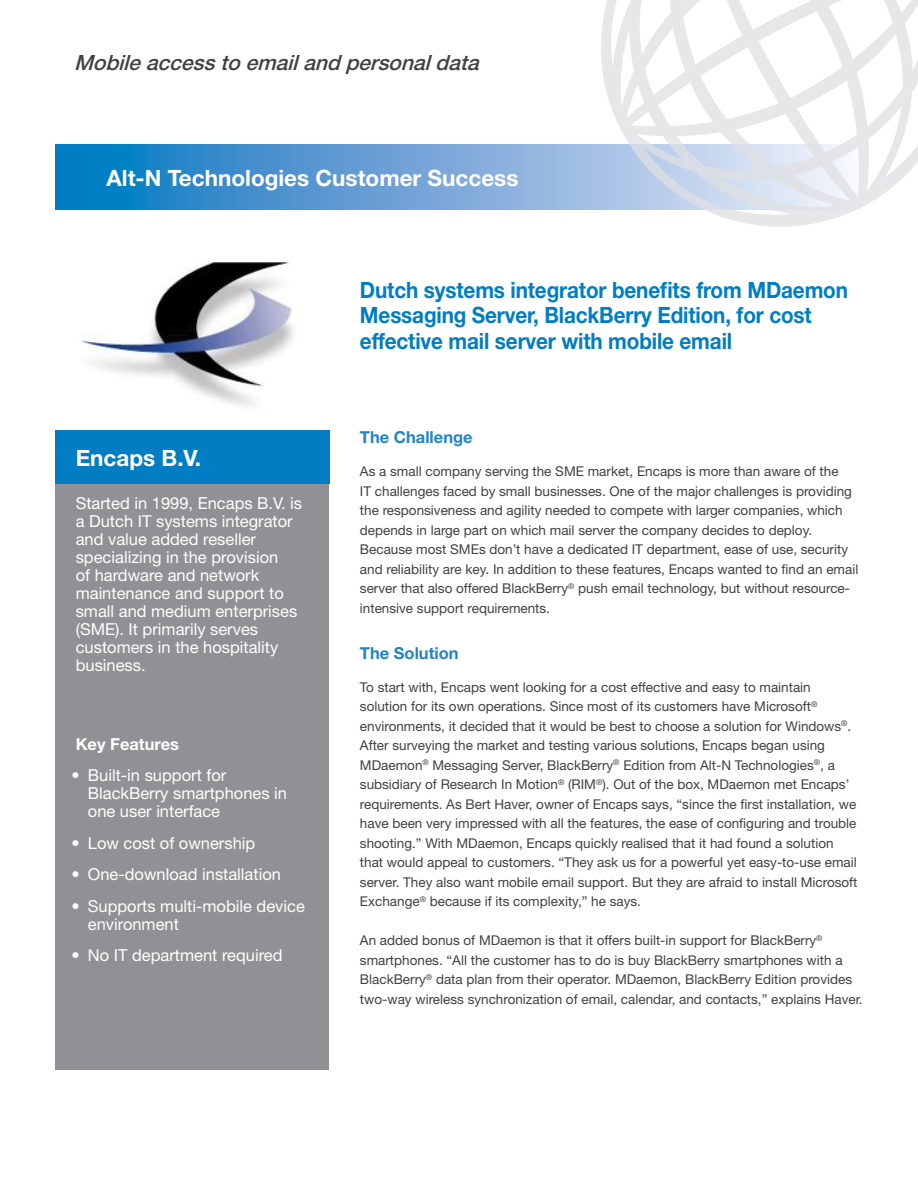
<style>
.page{position:relative;width:918px;height:1188px;background:#fff}
.page>*{position:absolute;margin:0;border:0;box-sizing:border-box;transform-origin:0 0}
.t1{font:700 22.5px/25.5px "Helvetica Neue";letter-spacing:-.005em;color:#007dc3;scale:.92 1}
.t2{font:700 22.5px "Helvetica Neue";color:#fff}
.t3{font:700 22.5px "Helvetica Neue";color:#fffffe}
.t4{font:italic 500 21px "Helvetica Neue";color:#414042}
.t5{font:16.5px/18px "Helvetica Neue";color:#fffffe}
.t6{font:700 16.5px "Helvetica Neue";color:#1f85c7}
.t7{font:700 16.5px "Helvetica Neue";color:#fffffe}
.t8{font:13.5px/19.5px "Helvetica Neue";color:#414042}
.s1{font-weight:700}
</style>
<div class="page">
<div style="left:55px;top:482px;width:274px;height:588px;background:#919195"></div>
<div style="left:55px;top:430px;width:274px;height:54px;background:#007dc3"></div>
<img style="left:82px;top:262px;width:212px;height:144px">
<svg style="left:55px;top:145px;width:546px;height:64px;background:#5499d1"></svg>
<svg style="left:601px;top:0;width:317px;height:227px"></svg>
<h2 class="t4" style="left:74px;top:50px;width:412px">Mobileaccessto emailand personaldata</h2>
<h1 class="t2" style="left:106px;top:164px;width:414px">Alt-N Technologies Customer Success</h1>
<h1 class="t3" style="left:76px;top:444px;width:127px">Encaps B.V.</h1>
<p class="t5" style="left:76px;top:494px;width:228px">Started in 1999, Encaps B.V. is a Dutch IT systems integrator and value added reseller specializing in the provision<br>of hardware and network maintenance and support to small and medium enterprises (SME). It primarily serves customers in the hospitality business.</p>
<p class="t7" style="left:76px;top:734px;width:105px">Key Features</p>
<p class="t5" style="left:88px;top:766px;width:201px;text-indent:-17px"><span class="s1">•</span> Built-in support for<br>BlackBerry smartphones in one user interface</p>
<p class="t5" style="left:71px;top:834px;width:185px"><span class="s1">•</span> Low cost of ownership</p>
<p class="t5" style="left:71px;top:865px;width:211px"><span class="s1">•</span> One-download installation</p>
<p class="t5" style="left:88px;top:897px;width:219px;text-indent:-17px"><span class="s1">•</span> Supports multi-mobile device environment</p>
<p class="t5" style="left:71px;top:946px;width:213px"><span class="s1">•</span> No IT department required</p>
<h1 class="t1" style="left:360px;top:276px;width:532px">Dutch systems integrator benefits from MDaemon<br>Messaging Server, BlackBerry Edition, for cost effective mail server with mobile email</h1>
<p class="t6" style="left:360px;top:427px;width:114px">The Challenge</p>
<p class="t8" style="left:360px;top:461px;width:500px">As a small company serving the SME market, Encaps is more than aware of the<br>IT challenges faced by small businesses. One of the major challenges is providing the responsiveness and agility needed to compete with larger companies, which depends in large part on which mail server the company decides to deploy.<br>Because most SMEs don’t have a dedicated IT department, ease of use, security and reliability are key. In addition to these features, Encaps wanted to find an email server that also offered BlackBerry<sup>®</sup> push email technology, but without resource&shy;intensive support requirements.</p>
<p class="t6" style="left:360px;top:643px;width:100px">The Solution</p>
<p class="t8" style="left:360px;top:677px;width:499px">To start with, Encaps went looking for a cost effective and easy to maintain solution for its own operations. Since most of its customers have Microsoft<sup>® </sup>environments, it decided that it would be best to choose a solution for Windows<sup>®</sup>.<br>After surveying the market and testing various solutions, Encaps began using MDaemon<sup>®</sup> Messaging Server, BlackBerry<sup>®</sup> Edition from Alt-N Technologies<sup>®</sup>, a subsidiary of Research In Motion<sup>®</sup> (RIM<sup>®</sup>). Out of the box, MDaemon met Encaps’ requirements. As Bert Haver, owner of Encaps says, “since the first installation, we have been very impressed with all the features, the ease of configuring and trouble shooting.” With MDaemon, Encaps quickly realised that it had found a solution that would appeal to customers. “They ask us for a powerful yet easy-to-use email server. They also want mobile email support. But they are afraid to install Microsoft Exchange<sup>®</sup> because if its complexity,” he says.</p>
<p class="t8" style="left:360px;top:931px;width:504px">An added bonus of MDaemon is that it offers built-in support for BlackBerry<sup>® </sup>smartphones. “All the customer has to do is buy BlackBerry smartphones with a BlackBerry<sup>®</sup> data plan from their operator. MDaemon, BlackBerry Edition provides two-way wireless synchronization of email, calendar, and contacts,” explains Haver.</p>
</div>
